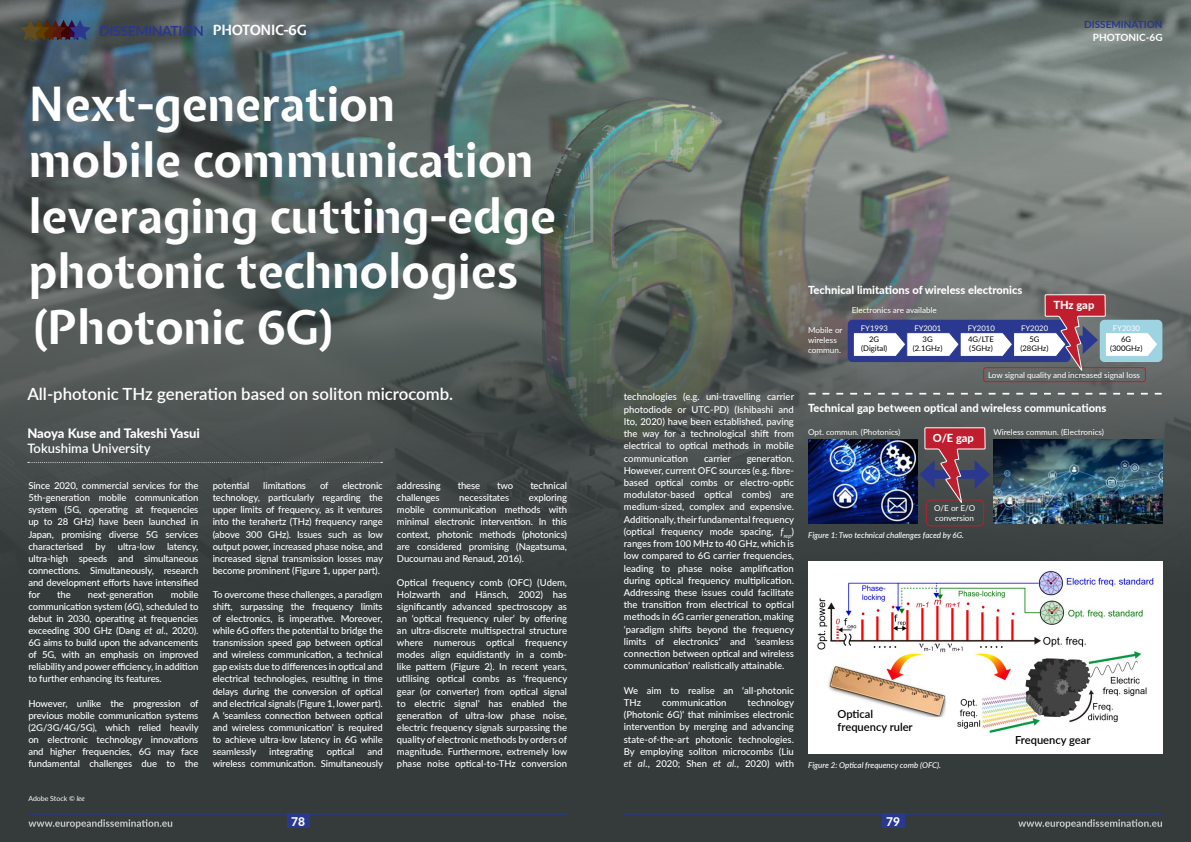
<style>
.page{position:relative;width:1191px;height:842px;background:#353b3b}
.page>*{position:absolute;margin:0;border:0;box-sizing:border-box;transform-origin:0 0}
.t1{font:700 46.8px/55.7px "Expletus Sans";color:#fff}
.t2{font:600 16.8px "Lato";color:#fff}
.t3{font:700 14px "Lato";letter-spacing:-.03em;color:#2a388f}
.t4{font:700 14px "Expletus Sans";letter-spacing:-.02em;color:#fff}
.t5{font:800 13px "Lato";color:#fff}
.t6{font:600 13px "Lato";color:#fff}
.t7{font:800 12px "Lato";color:#fff}
.t8{font:800 11.1px "Lato";color:#fff}
.t9{font:600 11.1px/13.4px "Lato";color:#000}
.t10{font:700 10px "Lato";color:#2a388f}
.t11{font:700 10px "Lato";color:#fff}
.t12{font:500 9.5px/12.1px "Lato";letter-spacing:-.01em;color:#fff;text-align:justify}
.t13{font:8.1px/9.8px "Lato";color:#fff}
.t14{font:italic 500 8px "Lato";color:#fff}
.t15{font:7.7px/8.6px "Lato";color:#000;text-align:center}
.t16{font:7.7px "Lato";color:#fff}
.t17{font:7px "Lato";color:#fff}
.s1{font-weight:400;font-style:italic;font-size:10px}
.s2{font-style:italic}
</style>
<div class="page">
<img style="left:0;top:0;width:1191px;height:598px">
<svg style="left:28px;top:462px;width:354px;height:1px"></svg>
<div style="left:808px;top:561px;width:354px;height:193px;background:#fff"></div>
<img style="left:817px;top:572px;width:336px;height:161px">
<img style="left:808px;top:44px;width:353px;height:517px">
<svg style="left:832px;top:709px;width:108px;height:24px"></svg>
<div style="left:1010px;top:730px;width:102px;height:20px;background:#fff"></div>
<hr style="left:28px;top:814px;width:539px;height:1px;background:#2a388f">
<div style="left:287px;top:814px;width:22px;height:14px;background:#2a388f"></div>
<hr style="left:624px;top:814px;width:538px;height:1px;background:#2a388f">
<div style="left:882px;top:814px;width:22px;height:14px;background:#2a388f"></div>
<svg style="left:20px;top:20px;width:71px;height:20px"></svg>
<svg style="left:28px;top:819px;width:144px;height:9px"></svg>
<svg style="left:1018px;top:819px;width:144px;height:9px"></svg>
<h3 class="t3" style="left:99px;top:20px;width:106px">DISSEMINATION</h3>
<h3 class="t4" style="left:213px;top:22px;width:96px">PHOTONIC-6G</h3>
<h1 class="t1" style="left:28px;top:79px;width:530px">Next-generation mobile communication leveraging cutting-edge photonic technologies (Photonic 6G)</h1>
<h2 class="t2" style="left:27px;top:381px;width:427px">All-photonic THz generation based on soliton microcomb.</h2>
<h3 class="t5" style="left:27px;top:423px;width:174px">Naoya Kuse and Takeshi Yasui</h3>
<h3 class="t6" style="left:27px;top:439px;width:125px">Tokushima University</h3>
<p class="t12" style="left:28px;top:479px;width:172px">Since 2020, commercial services for the 5th-generation mobile communication system (5G, operating at frequencies up to 28 GHz) have been launched in Japan, promising diverse 5G services characterised</p>
<p class="t12" style="left:213px;top:479px;width:172px;text-indent:130px">electronic technology, particularly regarding the upper limits of frequency, as it ventures into the terahertz (THz) frequency range (above 300 GHz). Issues such as low output power, increased phase noise, and increased signal transmission losses may become prominent (Figure 1, upper part).</p>
<p class="t12" style="left:213px;top:588px;width:172px">To overcome these challenges, a paradigm shift, surpassing the frequency limits of electronics, is imperative. Moreover, while 6G offers the potential to bridge the transmission speed gap between optical and wireless communication, a technical gap exists due to differences in optical and electrical technologies, resulting in time delays during the conversion of optical and electrical signals (Figure 1, lower part).<br>A ‘seamless connection between optical and wireless communication’ is required to achieve ultra-low latency in 6G while seamlessly</p>
<p class="t12" style="left:213px;top:479px;width:38px">potential</p>
<p class="t12" style="left:263px;top:479px;width:44px">limitations</p>
<p class="t12" style="left:320px;top:479px;width:10px">of</p>
<p class="t12" style="left:397px;top:479px;width:45px">addressing</p>
<p class="t12" style="left:458px;top:479px;width:24px">these</p>
<p class="t12" style="left:497px;top:479px;width:18px">two</p>
<p class="t12" style="left:530px;top:479px;width:38px">technical</p>
<p class="t12" style="left:397px;top:491px;width:44px">challenges</p>
<p class="t12" style="left:459px;top:491px;width:52px">necessitates</p>
<p class="t12" style="left:397px;top:491px;width:172px;text-indent:132px">exploring mobile communication methods with minimal electronic intervention. In this context, photonic methods (photonics) are considered promising (Nagatsuma, Ducournau and Renaud, 2016).</p>
<p class="t12" style="left:397px;top:576px;width:172px">Optical frequency comb (OFC) (Udem, Holzwarth and Hänsch, 2002) has significantly advanced spectroscopy as an ‘optical frequency ruler’ by offering an ultra-discrete multispectral structure where numerous optical frequency modes align equidistantly in a comb&shy;like pattern (Figure 2). In recent years, utilising optical combs as ‘frequency gear (or converter) from optical signal to electric signal’ has enabled the generation of ultra-low phase noise, electric frequency signals surpassing the quality of electronic methods by orders of magnitude. Furthermore, extremely low phase noise optical-to-THz conversion</p>
<p class="t12" style="left:28px;top:540px;width:172px;text-indent:139px">latency, ultra-high speeds and simultaneous connections. Simultaneously, research and development efforts have intensified for</p>
<p class="t12" style="left:96px;top:540px;width:12px">by</p>
<p class="t12" style="left:118px;top:540px;width:39px">ultra-low</p>
<p class="t12" style="left:28px;top:588px;width:172px;text-indent:142px">mobile communication system (6G), scheduled to debut in 2030, operating at frequencies exceeding 300 GHz (Dang <span class="s1">et al.</span>, 2020).<br>6G aims to build upon the advancements of 5G, with an emphasis on improved reliability and power efficiency, in addition to further enhancing its features.</p>
<p class="t12" style="left:28px;top:697px;width:172px">However, unlike the progression of previous mobile communication systems (2G/3G/4G/5G), which relied heavily on electronic technology innovations and higher frequencies, 6G may face fundamental challenges due to the</p>
<p class="t12" style="left:57px;top:588px;width:15px">the</p>
<p class="t12" style="left:88px;top:588px;width:67px">next-generation</p>
<p class="t12" style="left:213px;top:745px;width:172px;text-align:right">and<br>wireless communication. Simultaneously</p>
<p class="t12" style="left:269px;top:745px;width:46px">integrating</p>
<p class="t12" style="left:327px;top:745px;width:29px">optical</p>
<p class="t17" style="left:28px;top:793px;width:58px">Adobe Stock © <span class="s2">lee</span></p>
<p class="t10" style="left:1084px;top:17px;width:80px">DISSEMINATION</p>
<p class="t11" style="left:1093px;top:30px;width:71px">PHOTONIC-6G</p>
<p class="t12" style="left:624px;top:390px;width:172px">technologies (e.g. uni-travelling carrier photodiode or UTC-PD) (Ishibashi and Ito, 2020) have been established, paving the way for a technological shift from electrical to optical methods in mobile communication</p>
<p class="t12" style="left:624px;top:452px;width:172px;text-indent:123px">generation.<br>However, current OFC sources (e.g. fibre&shy;based optical combs or electro-optic modulator-based optical combs) are medium-sized, complex and expensive.<br>Additionally, their fundamental frequency (optical frequency mode spacing, <span class="s1">f</span><sub>rep</sub>) ranges from 100 MHz to 40 GHz, which is low compared to 6G carrier frequencies, leading to phase noise amplification during optical frequency multiplication.<br>Addressing these issues could facilitate the transition from electrical to optical methods in 6G carrier generation, making ‘paradigm shifts beyond the frequency limits of electronics’ and ‘seamless connection between optical and wireless communication’ realistically attainable.</p>
<p class="t12" style="left:624px;top:684px;width:172px">We aim to realise an ‘all-photonic<br>THz</p>
<p class="t12" style="left:704px;top:452px;width:29px">carrier</p>
<p class="t12" style="left:624px;top:696px;width:172px;text-indent:124px">technology (Photonic 6G)’ that minimises electronic intervention by merging and advancing state-of-the-art photonic technologies.<br>By employing soliton microcombs (Liu <span class="s1">et al.</span>, 2020; Shen <span class="s1">et al.</span>, 2020) with</p>
<p class="t12" style="left:662px;top:696px;width:66px">communication</p>
<p class="t8" style="left:808px;top:282px;width:216px">Technical limitations of wireless electronics</p>
<p class="t13" style="left:852px;top:305px;width:87px">Electronics are available</p>
<p class="t15" style="left:861px;top:335px;width:28px">2G (Digital)</p>
<p class="t15" style="left:912px;top:335px;width:31px">3G (2.1GHz)</p>
<p class="t15" style="left:968px;top:335px;width:27px;text-align:left">4G/LTE (5GHz)</p>
<p class="t15" style="left:1020px;top:335px;width:29px">5G (28GHz)</p>
<p class="t15" style="left:1110px;top:335px;width:34px">6G (300GHz)</p>
<p class="t8" style="left:1053px;top:297px;width:42px">THz gap</p>
<p class="t13" style="left:808px;top:325px;width:36px">Mobile or</p>
<p class="t16" style="left:861px;top:323px;width:29px">FY1993</p>
<p class="t16" style="left:914px;top:323px;width:29px">FY2001</p>
<p class="t16" style="left:967px;top:323px;width:29px">FY2010</p>
<p class="t16" style="left:1021px;top:323px;width:29px">FY2020</p>
<p class="t16" style="left:1113px;top:323px;width:29px">FY2030</p>
<p class="t13" style="left:808px;top:335px;width:34px">wireless commun.</p>
<p class="t13" style="left:988px;top:370px;width:154px">Low signal quality and increased signal loss</p>
<p class="t8" style="left:808px;top:400px;width:300px">Technical gap between optical and wireless communications</p>
<p class="t13" style="left:808px;top:427px;width:94px">Opt. commun. (Photonics)</p>
<p class="t13" style="left:993px;top:427px;width:112px">Wireless commun. (Electronics)</p>
<p class="t8" style="left:933px;top:430px;width:43px">O/E gap</p>
<p class="t13" style="left:934px;top:503px;width:43px">O/E or E/O conversion</p>
<p class="t14" style="left:808px;top:529px;width:157px">Figure 1: Two technical challenges faced by 6G.</p>
<p class="t9" style="left:837px;top:707px;width:77px">Optical frequency ruler</p>
<p class="t14" style="left:808px;top:759px;width:134px">Figure 2: Optical frequency comb (OFC).</p>
<p class="t9" style="left:1015px;top:733px;width:77px">Frequency gear</p>
<p class="t7" style="left:291px;top:812px;width:15px">78</p>
<p class="t7" style="left:886px;top:812px;width:15px">79</p>
</div>
